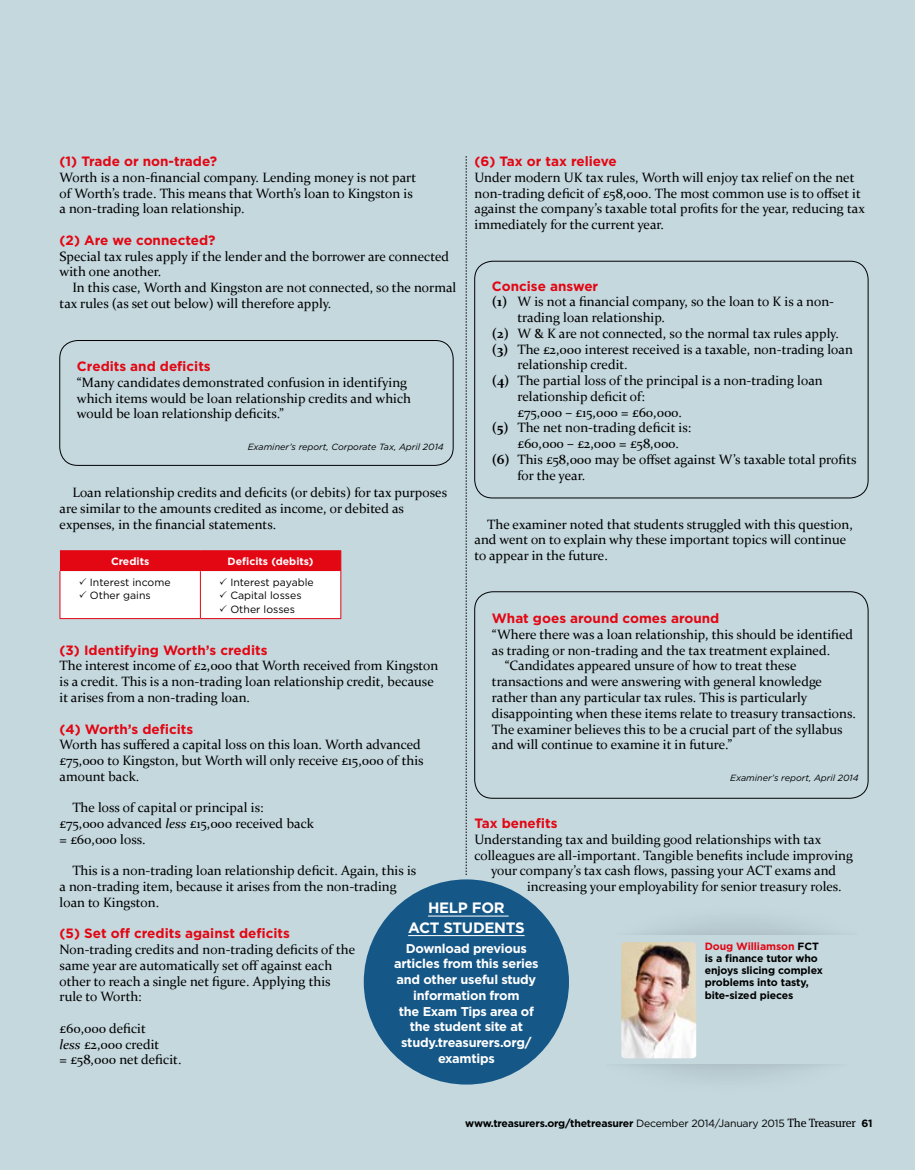
<style>
.page{position:relative;width:915px;height:1170px;background:#fff}
.page>*{position:absolute;margin:0;border:0;box-sizing:border-box;transform-origin:0 0}
.t1{font:700 15px/19.5px "Gotham";letter-spacing:-.02em;color:#fff;text-align:center}
.t2{font:13.5px/15.8px "Constantia";color:#000}
.t3{font:700 13.5px "Gotham";color:#e30613}
.t4{font:700 12.75px/15.8px "Gotham";letter-spacing:-.02em;color:#fff;text-align:center}
.t5{font:700 10.5px/12px "Gotham";letter-spacing:-.01em;color:#000}
.t6{font:10.5px/13.5px "Gotham";color:#000}
.t7{font:700 10.5px "Gotham";color:#fff}
.t8{font:italic 9px "Gotham";color:#000}
.s1{font-weight:700}
.s2{font-style:italic}
.s3{color:#e30613}
.s4{font-weight:400}
.s5{font-family:"Meta Serif";font-weight:400;font-size:12px}
</style>
<div class="page">
<div style="left:0;top:0;width:914px;height:1169px;background:#c4d8de"></div>
<div style="left:60px;top:340px;width:393px;height:125px;border:1px solid #000;border-radius:18px"></div>
<hr style="left:60px;top:618px;width:140px;height:1px;background:#e30613">
<hr style="left:200px;top:618px;width:141px;height:1px;background:#e30613">
<svg style="left:466px;top:156px;width:1px;height:719px"></svg>
<div style="left:474px;top:261px;width:394px;height:237px;border:1px solid #000;border-radius:18px"></div>
<div style="left:474px;top:591px;width:394px;height:207px;border:1px solid #000;border-radius:18px"></div>
<img style="left:621px;top:942px;width:75px;height:116px">
<div style="left:363px;top:879px;width:205px;height:205px;background:#155787;border-radius:50%"></div>
<hr style="left:428px;top:915px;width:80px;height:1px;background:#fff">
<hr style="left:408px;top:935px;width:116px;height:1px;background:#fff">
<svg style="left:60px;top:550px;width:281px;height:68px;background:#f5b1b5"></svg>
<p class="t3" style="left:474px;top:152px;width:144px">(6) Tax or tax relieve</p>
<p class="t2" style="left:474px;top:169px;width:391px">Under modern UK tax rules, Worth will enjoy tax relief on the net non-trading deficit of £58,000. The most common use is to offset it against the company’s taxable total profits for the year, reducing tax immediately for the current year.</p>
<p class="t3" style="left:60px;top:152px;width:159px">(1) Trade or non-trade?</p>
<p class="t2" style="left:60px;top:169px;width:358px">Worth is a non-financial company. Lending money is not part of Worth’s trade. This means that Worth’s loan to Kingston is a non-trading loan relationship.</p>
<p class="t3" style="left:60px;top:231px;width:157px">(2) Are we connected?</p>
<p class="t2" style="left:60px;top:247px;width:391px">Special tax rules apply if the lender and the borrower are connected with one another.</p>
<p class="t2" style="left:60px;top:279px;width:398px;text-indent:13px">In this case, Worth and Kingston are not connected, so the normal tax rules (as set out below) will therefore apply.</p>
<p class="t3" style="left:491px;top:277px;width:108px">Concise answer</p>
<p class="t2" style="left:491px;top:293px;width:343px"><span class="s1">(1)</span> W is not a financial company, so the loan to K is a non-</p>
<p class="t2" style="left:517px;top:309px;width:149px">trading loan relationship.</p>
<p class="t2" style="left:491px;top:325px;width:348px"><span class="s1">(2)</span> W &amp; K are not connected, so the normal tax rules apply.</p>
<p class="t2" style="left:491px;top:340px;width:362px"><span class="s1">(3)</span> The £2,000 interest received is a taxable, non-trading loan</p>
<p class="t2" style="left:517px;top:356px;width:112px">relationship credit.</p>
<p class="t2" style="left:491px;top:372px;width:332px"><span class="s1">(4)</span> The partial loss of the principal is a non-trading loan</p>
<p class="t2" style="left:517px;top:388px;width:129px">relationship deficit of:</p>
<p class="t2" style="left:517px;top:403px;width:166px">£75,000 – £15,000 = £60,000.</p>
<p class="t2" style="left:491px;top:419px;width:201px"><span class="s1">(5)</span> The net non-trading deficit is:</p>
<p class="t2" style="left:517px;top:435px;width:163px">£60,000 – £2,000 = £58,000.</p>
<p class="t2" style="left:491px;top:451px;width:366px"><span class="s1">(6)</span> This £58,000 may be offset against W’s taxable total profits</p>
<p class="t2" style="left:517px;top:466px;width:69px">for the year.</p>
<p class="t2" style="left:474px;top:515px;width:380px;text-indent:13px">The examiner noted that students struggled with this question, and went on to explain why these important topics will continue to appear in the future.</p>
<p class="t3" style="left:77px;top:357px;width:135px">Credits and deficits</p>
<p class="t2" style="left:77px;top:374px;width:335px">“Many candidates demonstrated confusion in identifying which items would be loan relationship credits and which would be loan relationship deficits.”</p>
<p class="t8" style="left:248px;top:441px;width:197px">Examiner’s report, Corporate Tax, April 2014</p>
<p class="t2" style="left:60px;top:484px;width:389px;text-indent:13px">Loan relationship credits and deficits (or debits) for tax purposes are similar to the amounts credited as income, or debited as expenses, in the financial statements.</p>
<p class="t7" style="left:111px;top:554px;width:40px">Credits</p>
<p class="t7" style="left:227px;top:554px;width:88px">Deficits (debits)</p>
<p class="t6" style="left:90px;top:575px;width:82px">Interest income<br>Other gains</p>
<p class="t6" style="left:230px;top:575px;width:85px">Interest payable<br>Capital losses<br>Other losses</p>
<p class="t3" style="left:60px;top:641px;width:209px">(3) Identifying Worth’s credits</p>
<p class="t2" style="left:60px;top:657px;width:380px">The interest income of £2,000 that Worth received from Kingston is a credit. This is a non-trading loan relationship credit, because it arises from a non-trading loan.</p>
<p class="t3" style="left:60px;top:719px;width:135px">(4) Worth’s deficits</p>
<p class="t2" style="left:60px;top:736px;width:365px">Worth has suffered a capital loss on this loan. Worth advanced £75,000 to Kingston, but Worth will only receive £15,000 of this amount back.</p>
<p class="t2" style="left:60px;top:799px;width:256px;text-indent:13px">The loss of capital or principal is:<br>£75,000 advanced <span class="s2">less</span> £15,000 received back = £60,000 loss.</p>
<p class="t2" style="left:60px;top:862px;width:358px;text-indent:13px">This is a non-trading loan relationship deficit. Again, this is a non-trading item, because it arises from the non-trading loan to Kingston.</p>
<p class="t3" style="left:60px;top:924px;width:232px">(5) Set off credits against deficits</p>
<p class="t2" style="left:60px;top:941px;width:297px">Non-trading credits and non-trading deficits of the same year are automatically set off against each other to reach a single net figure. Applying this rule to Worth:</p>
<p class="t2" style="left:60px;top:1019px;width:123px">£60,000 deficit<br><span class="s2">less</span> £2,000 credit<br>= £58,000 net deficit.</p>
<p class="t3" style="left:491px;top:609px;width:229px">What goes around comes around</p>
<p class="t2" style="left:491px;top:625px;width:363px">“Where there was a loan relationship, this should be identified</p>
<p class="t2" style="left:491px;top:641px;width:339px">as trading or non-trading and the tax treatment explained.</p>
<p class="t2" style="left:504px;top:657px;width:293px">“Candidates appeared unsure of how to treat these</p>
<p class="t2" style="left:491px;top:673px;width:331px">transactions and were answering with general knowledge</p>
<p class="t2" style="left:491px;top:689px;width:317px">rather than any particular tax rules. This is particularly</p>
<p class="t2" style="left:491px;top:704px;width:365px">disappointing when these items relate to treasury transactions.</p>
<p class="t2" style="left:491px;top:720px;width:352px">The examiner believes this to be a crucial part of the syllabus</p>
<p class="t2" style="left:491px;top:736px;width:242px">and will continue to examine it in future.”</p>
<p class="t8" style="left:730px;top:771px;width:130px">Examiner’s report, April 2014</p>
<p class="t3" style="left:474px;top:814px;width:84px">Tax benefits</p>
<p class="t2" style="left:474px;top:830px;width:348px">Understanding tax and building good relationships with tax</p>
<p class="t2" style="left:474px;top:846px;width:380px">colleagues are all-important. Tangible benefits include improving</p>
<p class="t2" style="left:491px;top:862px;width:346px">your company’s tax cash flows, passing your ACT exams and</p>
<p class="t2" style="left:527px;top:877px;width:316px">increasing your employability for senior treasury roles.</p>
<p class="t1" style="left:408px;top:897px;width:118px">HELP FOR<br>ACT STUDENTS</p>
<p class="t4" style="left:394px;top:940px;width:146px">Download previous articles from this series and other useful study information from<br>the Exam Tips area of the student site at study.treasurers.org/ examtips</p>
<p class="t5" style="left:704px;top:940px;width:119px"><span class="s3">Doug Williamson</span> FCT is a finance tutor who enjoys slicing complex problems into tasty, bite-sized pieces</p>
<p class="t5" style="left:465px;top:1117px;width:408px">www.treasurers.org/thetreasurer <span class="s4">December 2014/January 2015</span> <span class="s5">The Treasurer</span> 61</p>
</div>
